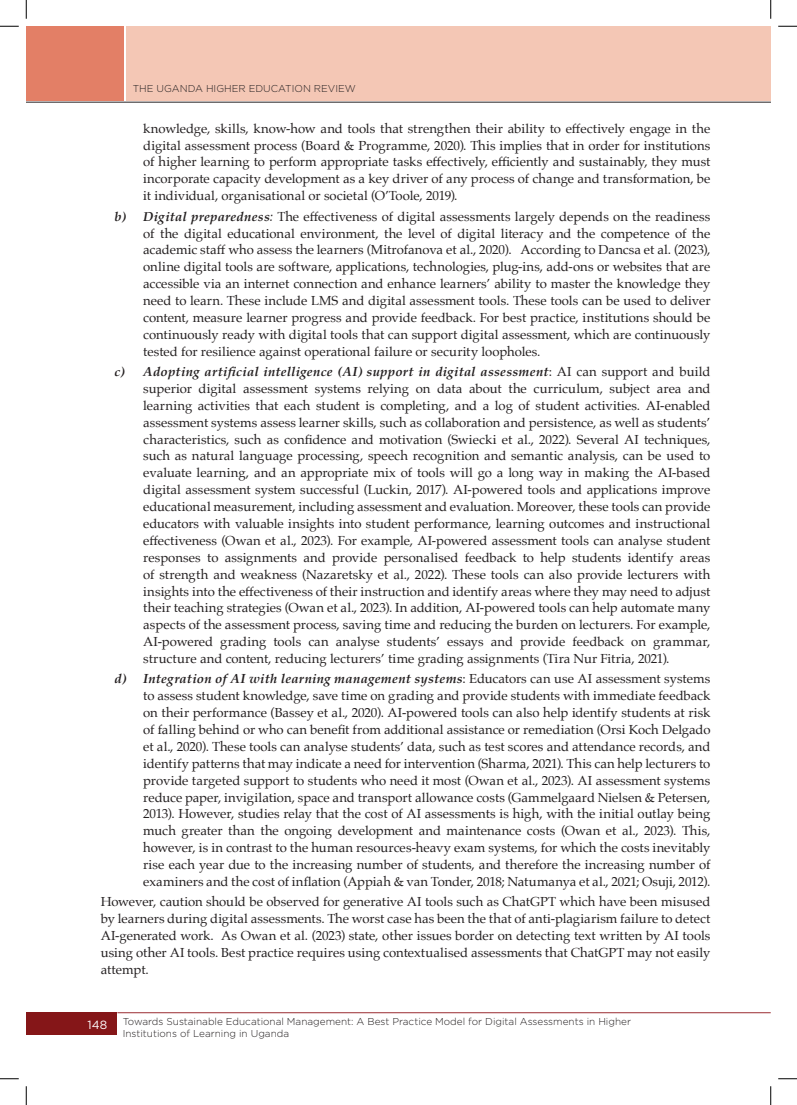
<style>
.page{position:relative;width:797px;height:1105px;background:#fff}
.page>*{position:absolute;margin:0;border:0;box-sizing:border-box;transform-origin:0 0}
.Bodytext{font:13.12px/16.9px "Palatino";letter-spacing:-.005em;color:#231f20;text-align:justify}
.t1{font:11.88px "Gotham";color:#fff}
.t2{font:300 10px/12px "Gotham";color:#231f20}
.s1{font-weight:700;font-style:italic}
.s2{font-style:italic}
</style>
<div class="page">
<div style="left:26px;top:1013px;width:91px;height:22px;background:#851618"></div>
<hr style="left:117px;top:1012px;width:653px;height:1px;background:#9b2d32">
<div style="left:126px;top:26px;width:644px;height:75px;background:#f4c7b5"></div>
<div style="left:26px;top:26px;width:97px;height:75px;background:#e37f66"></div>
<hr style="left:26px;top:102px;width:744px;height:1px;background:#231f20">
<svg style="left:0;top:25px;width:19px;height:2px"></svg>
<svg style="left:778px;top:25px;width:19px;height:2px"></svg>
<svg style="left:0;top:1078px;width:19px;height:1px"></svg>
<svg style="left:778px;top:1078px;width:19px;height:1px"></svg>
<svg style="left:25px;top:0;width:2px;height:19px"></svg>
<svg style="left:25px;top:1086px;width:2px;height:19px"></svg>
<svg style="left:770px;top:0;width:1px;height:19px"></svg>
<svg style="left:770px;top:1086px;width:1px;height:19px"></svg>
<p class="t2" style="left:133px;top:82px;width:225px">THE UGANDA HIGHER EDUCATION REVIEW</p>
<p class="Bodytext" style="left:143px;top:120px;width:568px">knowledge, skills, know-how and tools that strengthen their ability to effectively engage in the digital assessment process (Board &amp; Programme, 2020). This implies that in order for institutions of higher learning to perform appropriate tasks effectively, efficiently and sustainably, they must incorporate capacity development as a key driver of any process of change and transformation, be it individual, organisational or societal (O’Toole, 2019).</p>
<p class="Bodytext" style="left:143px;top:208px;width:569px;text-indent:-29px"><span class="s1">b) Digital preparedness</span><span class="s2">:</span> The effectiveness of digital assessments largely depends on the readiness of the digital educational environment, the level of digital literacy and the competence of the academic staff who assess the learners (Mitrofanova et al., 2020). According to Dancsa et al. (2023), online digital tools are software, applications, technologies, plug-ins, add-ons or websites that are accessible via an internet connection and enhance learners’ ability to master the knowledge they need to learn. These include LMS and digital assessment tools. These tools can be used to deliver content, measure learner progress and provide feedback. For best practice, institutions should be continuously ready with digital tools that can support digital assessment, which are continuously tested for resilience against operational failure or security loopholes.</p>
<p class="Bodytext" style="left:143px;top:363px;width:568px;text-indent:-29px"><span class="s1">c) Adopting artificial intelligence (AI) support in digital assessment</span>: AI can support and build superior digital assessment systems relying on data about the curriculum, subject area and learning activities that each student is completing, and a log of student activities. AI-enabled assessment systems assess learner skills, such as collaboration and persistence, as well as students’ characteristics, such as confidence and motivation (Swiecki et al., 2022). Several AI techniques, such as natural language processing, speech recognition and semantic analysis, can be used to evaluate learning, and an appropriate mix of tools will go a long way in making the AI-based digital assessment system successful (Luckin, 2017). AI-powered tools and applications improve educational measurement, including assessment and evaluation. Moreover, these tools can provide educators with valuable insights into student performance, learning outcomes and instructional effectiveness (Owan et al., 2023). For example, AI-powered assessment tools can analyse student responses to assignments and provide personalised feedback to help students identify areas of strength and weakness (Nazaretsky et al., 2022). These tools can also provide lecturers with insights into the effectiveness of their instruction and identify areas where they may need to adjust their teaching strategies (Owan et al., 2023). In addition, AI-powered tools can help automate many aspects of the assessment process, saving time and reducing the burden on lecturers. For example, AI-powered grading tools can analyse students’ essays and provide feedback on grammar, structure and content, reducing lecturers’ time grading assignments (Tira Nur Fitria, 2021).</p>
<p class="Bodytext" style="left:143px;top:670px;width:568px;text-indent:-29px"><span class="s1">d) Integration of AI with learning management systems</span>: Educators can use AI assessment systems to assess student knowledge, save time on grading and provide students with immediate feedback on their performance (Bassey et al., 2020). AI-powered tools can also help identify students at risk of falling behind or who can benefit from additional assistance or remediation (Orsi Koch Delgado et al., 2020). These tools can analyse students’ data, such as test scores and attendance records, and identify patterns that may indicate a need for intervention (Sharma, 2021). This can help lecturers to provide targeted support to students who need it most (Owan et al., 2023). AI assessment systems reduce paper, invigilation, space and transport allowance costs (Gammelgaard Nielsen &amp; Petersen, 2013). However, studies relay that the cost of AI assessments is high, with the initial outlay being much greater than the ongoing development and maintenance costs (Owan et al., 2023). This, however, is in contrast to the human resources-heavy exam systems, for which the costs inevitably rise each year due to the increasing number of students, and therefore the increasing number of examiners and the cost of inflation (Appiah &amp; van Tonder, 2018; Natumanya et al., 2021; Osuji, 2012).</p>
<p class="Bodytext" style="left:101px;top:893px;width:611px">However, caution should be observed for generative AI tools such as ChatGPT which have been misused by learners during digital assessments. The worst case has been the that of anti-plagiarism failure to detect AI-generated work. As Owan et al. (2023) state, other issues border on detecting text written by AI tools using other AI tools. Best practice requires using contextualised assessments that ChatGPT may not easily attempt.</p>
<p class="t1" style="left:87px;top:1017px;width:21px">148</p>
<p class="t2" style="left:123px;top:1015px;width:510px">Towards Sustainable Educational Management: A Best Practice Model for Digital Assessments in Higher<br>Institutions of Learning in Uganda</p>
</div>
